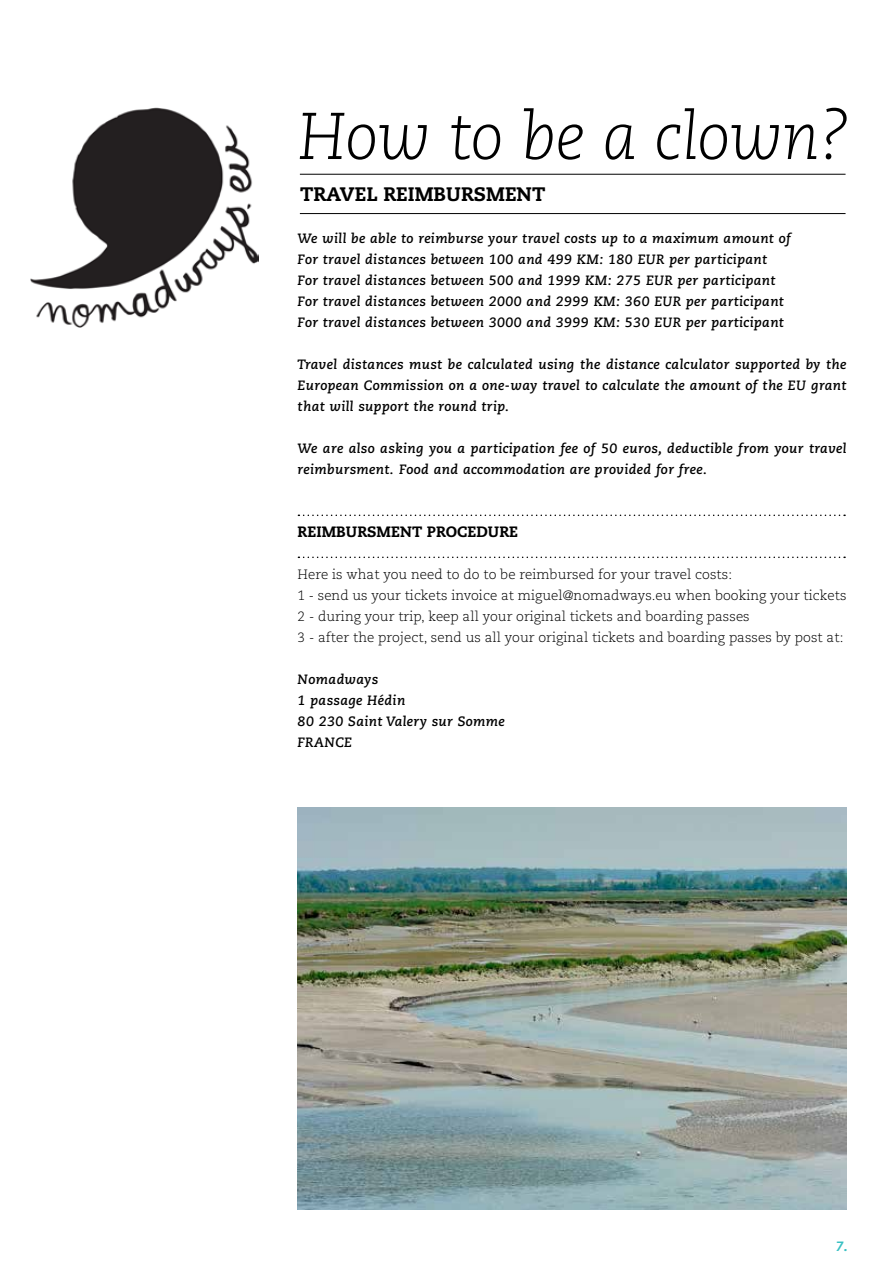
<style>
.page{position:relative;width:893px;height:1263px;background:#fff}
.page>*{position:absolute;margin:0;border:0;box-sizing:border-box;transform-origin:0 0}
.t1{font:italic 300 66px "Caecilia LT Std";letter-spacing:-.005em;color:#000}
.t2{font:800 19.5px "Caecilia LT Std";letter-spacing:.005em;color:#000}
.t3{font:800 15px "Caecilia LT Std";letter-spacing:.005em;color:#000}
.t4{font:italic 700 13.5px/21px "Caecilia LT Std";letter-spacing:.03em;color:#000}
.t5{font:300 13.5px/21px "Caecilia LT Std";letter-spacing:.005em;color:#000}
.t6{font:italic 800 13.5px "Caecilia LT Std";color:#39c0c3}
</style>
<div class="page">
<hr style="left:300px;top:213px;width:545px;height:1px;background:#000">
<hr style="left:300px;top:174px;width:545px;height:1px;background:#000">
<img style="left:31px;top:107px;width:227px;height:220px">
<svg style="left:298px;top:515px;width:547px;height:1px"></svg>
<svg style="left:298px;top:557px;width:547px;height:1px"></svg>
<img style="left:298px;top:808px;width:548px;height:401px">
<h1 class="t1" style="left:298px;top:99px;width:555px">How to be a clown?</h1>
<h2 class="t2" style="left:300px;top:182px;width:247px">TRAVEL REIMBURSMENT</h2>
<p class="t4" style="left:298px;top:228px;width:495px">We will be able to reimburse your travel costs up to a maximum amount of For travel distances between 100 and 499 KM: 180 EUR per participant For travel distances between 500 and 1999 KM: 275 EUR per participant For travel distances between 2000 and 2999 KM: 360 EUR per participant For travel distances between 3000 and 3999 KM: 530 EUR per participant</p>
<p class="t4" style="left:298px;top:354px;width:550px;text-align:justify">Travel distances must be calculated using the distance calculator supported by the European Commission on a one-way travel to calculate the amount of the EU grant that will support the round trip.</p>
<p class="t4" style="left:298px;top:438px;width:550px">We are also asking you a participation fee of 50 euros, deductible from your travel reimbursment. Food and accommodation are provided for free.</p>
<p class="t3" style="left:298px;top:522px;width:222px">REIMBURSMENT PROCEDURE</p>
<p class="t5" style="left:298px;top:564px;width:550px">Here is what you need to do to be reimbursed for your travel costs:<br>1 - send us your tickets invoice at miguel@nomadways.eu when booking your tickets 2 - during your trip, keep all your original tickets and boarding passes<br>3 - after the project, send us all your original tickets and boarding passes by post at:</p>
<p class="t4" style="left:298px;top:669px;width:209px">Nomadways<br>1 passage Hédin<br>80 230 Saint Valery sur Somme<br>FRANCE</p>
<p class="t6" style="left:836px;top:1238px;width:14px">7.</p>
</div>
